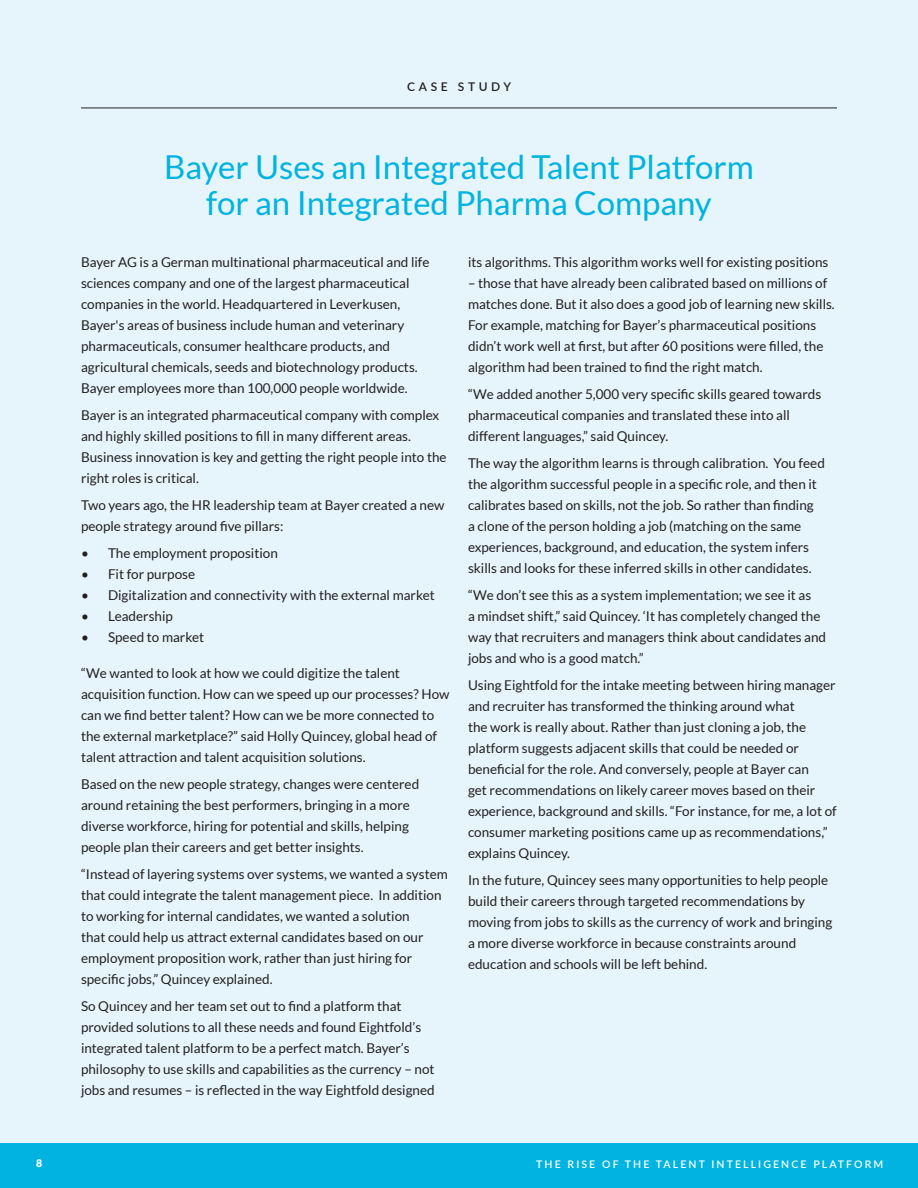
<style>
.page{position:relative;width:918px;height:1188px;background:#e6f5fb}
.page>*{position:absolute;margin:0;border:0;box-sizing:border-box;transform-origin:0 0}
.t1{font:33px/36.6px "Lato";color:#00b3e0;text-align:center}
.t2{font:13.5px/21px "Lato";color:#231f20}
.t3{font:600 12px "Lato";letter-spacing:.3em;color:#231f20}
.t4{font:600 10.5px "Lato";letter-spacing:.2em;color:#fff}
.t5{font:900 10.5px "Lato";color:#fff}
</style>
<div class="page">
<div style="left:0;top:1143px;width:918px;height:45px;background:#00b3e0"></div>
<hr style="left:81px;top:108px;width:756px;height:1px;background:#231f20">
<p class="t3" style="left:407px;top:80px;width:105px">CASE STUDY</p>
<h1 class="t1" style="left:164px;top:148px;width:591px">Bayer Uses an Integrated Talent Platform for an Integrated Pharma Company</h1>
<p class="t2" style="left:81px;top:252px;width:350px">Bayer AG is a German multinational pharmaceutical and life sciences company and one of the largest pharmaceutical companies in the world. Headquartered in Leverkusen, Bayer's areas of business include human and veterinary pharmaceuticals, consumer healthcare products, and agricultural chemicals, seeds and biotechnology products.<br>Bayer employees more than 100,000 people worldwide.</p>
<p class="t2" style="left:81px;top:405px;width:367px">Bayer is an integrated pharmaceutical company with complex and highly skilled positions to fill in many different areas.<br>Business innovation is key and getting the right people into the right roles is critical.</p>
<p class="t2" style="left:81px;top:495px;width:365px">Two years ago, the HR leadership team at Bayer created a new people strategy around five pillars:</p>
<p class="t2" style="left:81px;top:544px;width:198px">• The employment proposition</p>
<p class="t2" style="left:81px;top:565px;width:116px">• Fit for purpose</p>
<p class="t2" style="left:81px;top:586px;width:355px">• Digitalization and connectivity with the external market</p>
<p class="t2" style="left:81px;top:607px;width:93px">• Leadership</p>
<p class="t2" style="left:81px;top:628px;width:125px">• Speed to market</p>
<p class="t2" style="left:81px;top:664px;width:370px">“We wanted to look at how we could digitize the talent acquisition function. How can we speed up our processes? How can we find better talent? How can we be more connected to the external marketplace?” said Holly Quincey, global head of talent attraction and talent acquisition solutions.</p>
<p class="t2" style="left:81px;top:774px;width:340px">Based on the new people strategy, changes were centered around retaining the best performers, bringing in a more diverse workforce, hiring for potential and skills, helping people plan their careers and get better insights.</p>
<p class="t2" style="left:81px;top:865px;width:368px">“Instead of layering systems over systems, we wanted a system that could integrate the talent management piece. In addition to working for internal candidates, we wanted a solution<br>that could help us attract external candidates based on our employment proposition work, rather than just hiring for specific jobs,” Quincey explained.</p>
<p class="t2" style="left:81px;top:996px;width:355px">So Quincey and her team set out to find a platform that provided solutions to all these needs and found Eightfold’s integrated talent platform to be a perfect match. Bayer’s philosophy to use skills and capabilities as the currency – not jobs and resumes – is reflected in the way Eightfold designed</p>
<p class="t2" style="left:468px;top:253px;width:362px">its algorithms. This algorithm works well for existing positions</p>
<p class="t2" style="left:468px;top:274px;width:368px">– those that have already been calibrated based on millions of matches done. But it also does a good job of learning new skills.<br>For example, matching for Bayer’s pharmaceutical positions didn’t work well at first, but after 60 positions were filled, the algorithm had been trained to find the right match.</p>
<p class="t2" style="left:468px;top:384px;width:355px">“We added another 5,000 very specific skills geared towards pharmaceutical companies and translated these into all different languages,” said Quincey.</p>
<p class="t2" style="left:468px;top:454px;width:358px">The way the algorithm learns is through calibration. You feed the algorithm successful people in a specific role, and then it calibrates based on skills, not the job. So rather than finding<br>a clone of the person holding a job (matching on the same experiences, background, and education, the system infers skills and looks for these inferred skills in other candidates.</p>
<p class="t2" style="left:468px;top:586px;width:360px">“We don’t see this as a system implementation; we see it as<br>a mindset shift,” said Quincey. ‘It has completely changed the way that recruiters and managers think about candidates and jobs and who is a good match.”</p>
<p class="t2" style="left:468px;top:676px;width:370px">Using Eightfold for the intake meeting between hiring manager and recruiter has transformed the thinking around what<br>the work is really about. Rather than just cloning a job, the platform suggests adjacent skills that could be needed or beneficial for the role. And conversely, people at Bayer can<br>get recommendations on likely career moves based on their experience, background and skills. “For instance, for me, a lot of consumer marketing positions came up as recommendations,” explains Quincey.</p>
<p class="t2" style="left:468px;top:871px;width:366px">In the future, Quincey sees many opportunities to help people build their careers through targeted recommendations by moving from jobs to skills as the currency of work and bringing a more diverse workforce in because constraints around education and schools will be left behind.</p>
<p class="t5" style="left:36px;top:1157px;width:8px">8</p>
<p class="t4" style="left:536px;top:1157px;width:349px">THE RISE OF THE TALENT INTELLIGENCE PLATFORM</p>
</div>
